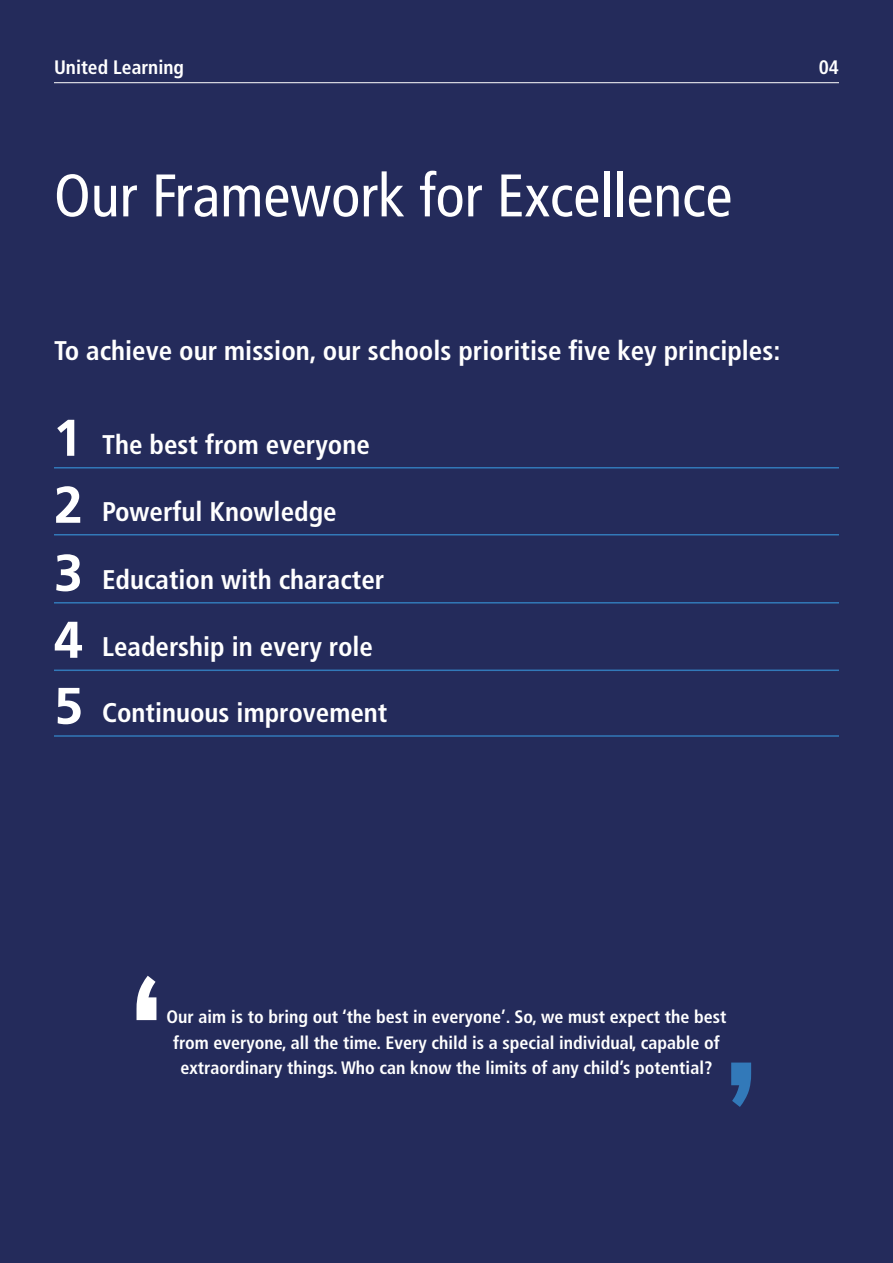
<style>
.page{position:relative;width:893px;height:1263px;background:#242b5b}
.page>*{position:absolute;margin:0;border:0;box-sizing:border-box;transform-origin:0 0}
.t1{font:700 162px "Century Gothic";color:#fff}
.t2{font:700 162px "Century Gothic";color:#3279b9}
.t3{font:condensed 60px "Frutiger LT Pro";color:#fff}
.t4{font:700 condensed 27px "Frutiger LT Pro";color:#fff}
.t5{font:700 condensed 19.5px "Frutiger LT Pro";color:#fff}
.t6{font:700 condensed 18px/25.5px "Frutiger LT Pro";color:#fff;text-align:center}
.s1{font-family:"Frutiger";font-stretch:normal;font-size:54px}
</style>
<div class="page">
<hr style="left:54px;top:82px;width:785px;height:1px;background:#fff">
<hr style="left:54px;top:467px;width:785px;height:1px;background:#3279b9">
<hr style="left:54px;top:534px;width:785px;height:1px;background:#3279b9">
<hr style="left:54px;top:602px;width:785px;height:1px;background:#3279b9">
<hr style="left:54px;top:669px;width:785px;height:2px;background:#3279b9">
<hr style="left:54px;top:735px;width:785px;height:2px;background:#3279b9">
<p class="t5" style="left:54px;top:56px;width:132px">United Learning</p>
<p class="t5" style="left:819px;top:56px;width:22px">04</p>
<h2 class="t3" style="left:54px;top:161px;width:680px">Our Framework for Excellence</h2>
<h3 class="t4" style="left:54px;top:334px;width:728px">To achieve our mission, our schools prioritise five key principles:</h3>
<h3 class="t4" style="left:54px;top:429px;width:317px"><span class="s1">1</span> The best from everyone</h3>
<h3 class="t4" style="left:54px;top:496px;width:284px"><span class="s1">2</span> Powerful Knowledge</h3>
<h3 class="t4" style="left:54px;top:564px;width:332px"><span class="s1">3</span> Education with character</h3>
<h3 class="t4" style="left:54px;top:631px;width:321px"><span class="s1">4</span> Leadership in every role</h3>
<h3 class="t4" style="left:54px;top:696px;width:335px"><span class="s1">5</span> Continuous improvement</h3>
<h1 class="t1" style="left:123px;top:913px;width:47px">‘</h1>
<p class="t6" style="left:167px;top:1004px;width:561px">Our aim is to bring out ‘the best in everyone’. So, we must expect the best from everyone, all the time. Every child is a special individual, capable of</p>
<p class="t6" style="left:181px;top:1055px;width:533px">extraordinary things. Who can know the limits of any child’s potential?</p>
<h1 class="t2" style="left:764px;top:1169px;width:47px;rotate:-180deg">‘</h1>
</div>
